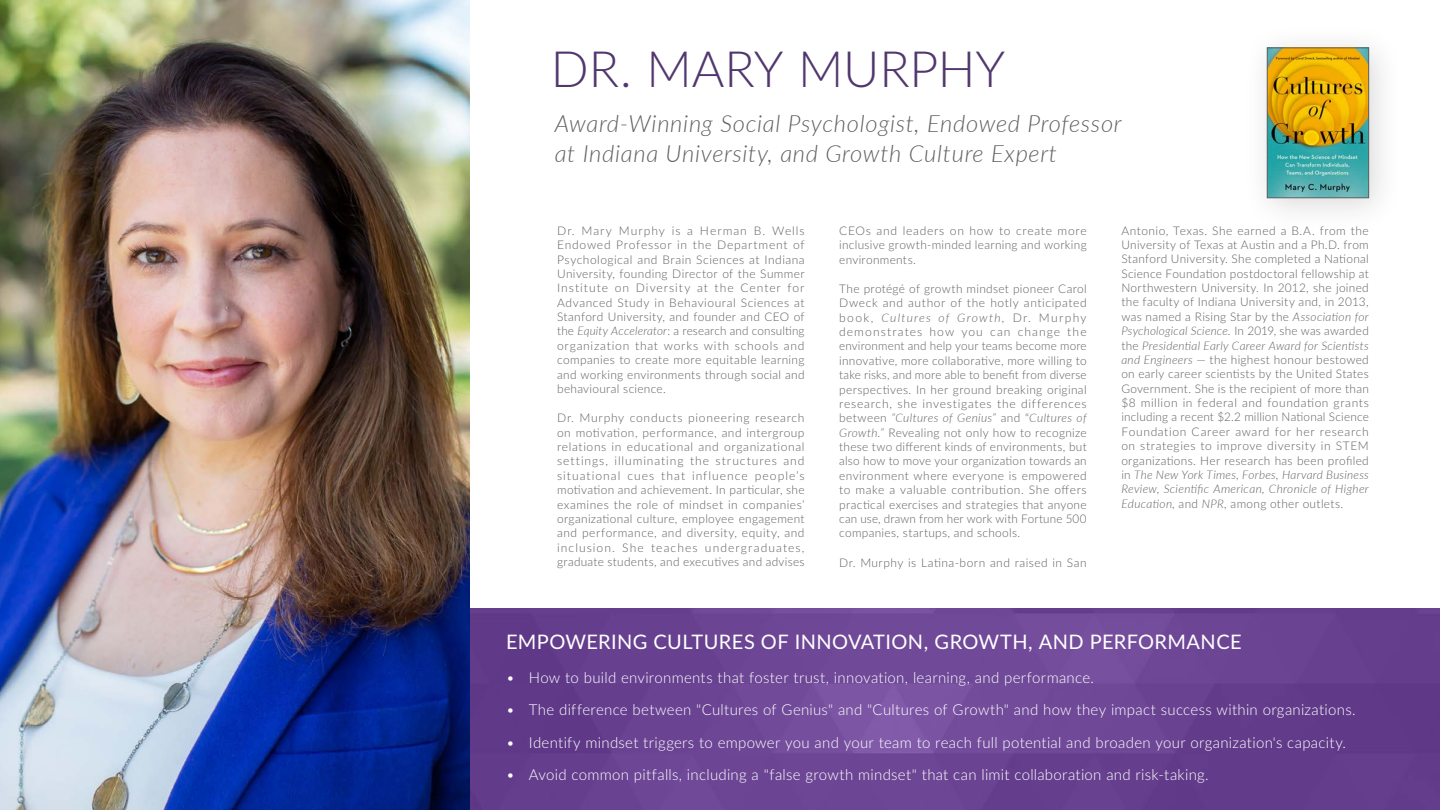
<style>
.page{position:relative;width:1440px;height:810px;background:#fff}
.page>*{position:absolute;margin:0;border:0;box-sizing:border-box;transform-origin:0 0}
.speaker_name_large{font:300 50px "Lato";letter-spacing:-.005em;color:#50376d}
.speaker_title_italic{font:italic 300 23.75px/30px "Lato";letter-spacing:.03em;color:#5f6062}
.speaker_bullets_title{font:20px "Lato";letter-spacing:.02em;color:#fff}
.t1{font:300 15px "Lato";letter-spacing:.02em;color:#fff}
.bio_body_copy_refined{font:300 11.88px/14.4px "Lato";letter-spacing:.025em;color:#5f6062;text-align:justify}
.s1{font-style:italic}
</style>
<div class="page">
<img style="left:470px;top:608px;width:970px;height:202px">
<img style="left:0;top:0;width:470px;height:810px">
<div style="left:1243px;top:23px;width:160px;height:210px;background:#231f20;opacity:.17"></div>
<img style="left:1269px;top:50px;width:98px;height:146px">
<div style="left:1267px;top:48px;width:102px;height:150px;border:1px solid #5f6062"></div>
<p class="speaker_name_large" style="left:551px;top:35px;width:456px">DR. MARY MURPHY</p>
<p class="speaker_title_italic" style="left:555px;top:107px;width:568px">Award-Winning Social Psychologist, Endowed Professor at Indiana University, and Growth Culture Expert</p>
<p class="bio_body_copy_refined" style="left:557px;top:223px;width:249px">Dr. Mary Murphy is a Herman B. Wells Endowed Professor in the Department of Psychological and Brain Sciences at Indiana University, founding Director of the Summer Institute on Diversity at the Center for Advanced Study in Behavioural Sciences at Stanford University, and founder and CEO of the <span class="s1">Equity Accelerator</span>: a research and consulting organization that works with schools and companies to create more equitable learning and working environments through social and behavioural science.</p>
<p class="bio_body_copy_refined" style="left:557px;top:410px;width:249px">Dr. Murphy conducts pioneering research on motivation, performance, and intergroup relations in educational and organizational settings, illuminating the structures and situational cues that influence people’s motivation and achievement. In particular, she examines the role of mindset in companies’ organizational culture, employee engagement and performance, and diversity, equity, and inclusion. She teaches undergraduates, graduate students, and executives and advises</p>
<p class="bio_body_copy_refined" style="left:839px;top:223px;width:249px">CEOs and leaders on how to create more inclusive growth-minded learning and working environments.</p>
<p class="bio_body_copy_refined" style="left:839px;top:281px;width:249px">The protégé of growth mindset pioneer Carol Dweck and author of the hotly anticipated book, <span class="s1">Cultures of Growth,</span> Dr. Murphy demonstrates how you can change the environment and help your teams become more innovative, more collaborative, more willing to take risks, and more able to benefit from diverse perspectives. In her ground breaking original research, she investigates the differences between <span class="s1">“Cultures of Genius”</span> and “<span class="s1">Cultures of Growth.”</span> Revealing not only how to recognize these two different kinds of environments, but also how to move your organization towards an environment where everyone is empowered to make a valuable contribution. She offers practical exercises and strategies that anyone can use, drawn from her work with Fortune 500 companies, startups, and schools.</p>
<p class="bio_body_copy_refined" style="left:839px;top:555px;width:249px">Dr. Murphy is Latina-born and raised in San</p>
<p class="bio_body_copy_refined" style="left:1121px;top:223px;width:249px">Antonio, Texas. She earned a B.A. from the University of Texas at Austin and a Ph.D. from Stanford University. She completed a National Science Foundation postdoctoral fellowship at Northwestern University. In 2012, she joined the faculty of Indiana University and, in 2013, was named a Rising Star by the <span class="s1">Association for Psychological Science.</span> In 2019, she was awarded the <span class="s1">Presidential Early Career Award for Scientists and Engineers</span> — the highest honour bestowed on early career scientists by the United States Government. She is the recipient of more than $8 million in federal and foundation grants including a recent $2.2 million National Science Foundation Career award for her research on strategies to improve diversity in STEM organizations. Her research has been profiled in <span class="s1">The New York Times, Forbes, Harvard Business Review, Scientific American, Chronicle of Higher Education,</span> and <span class="s1">NPR,</span> among other outlets.</p>
<p class="speaker_bullets_title" style="left:506px;top:627px;width:737px">EMPOWERING CULTURES OF INNOVATION, GROWTH, AND PERFORMANCE</p>
<p class="t1" style="left:506px;top:667px;width:589px">• How to build environments that foster trust, innovation, learning, and performance.</p>
<p class="t1" style="left:506px;top:699px;width:851px">• The difference between "Cultures of Genius" and "Cultures of Growth" and how they impact success within organizations.</p>
<p class="t1" style="left:506px;top:732px;width:841px">• Identify mindset triggers to empower you and your team to reach full potential and broaden your organization's capacity.</p>
<p class="t1" style="left:506px;top:764px;width:704px">• Avoid common pitfalls, including a "false growth mindset" that can limit collaboration and risk-taking.</p>
</div>
